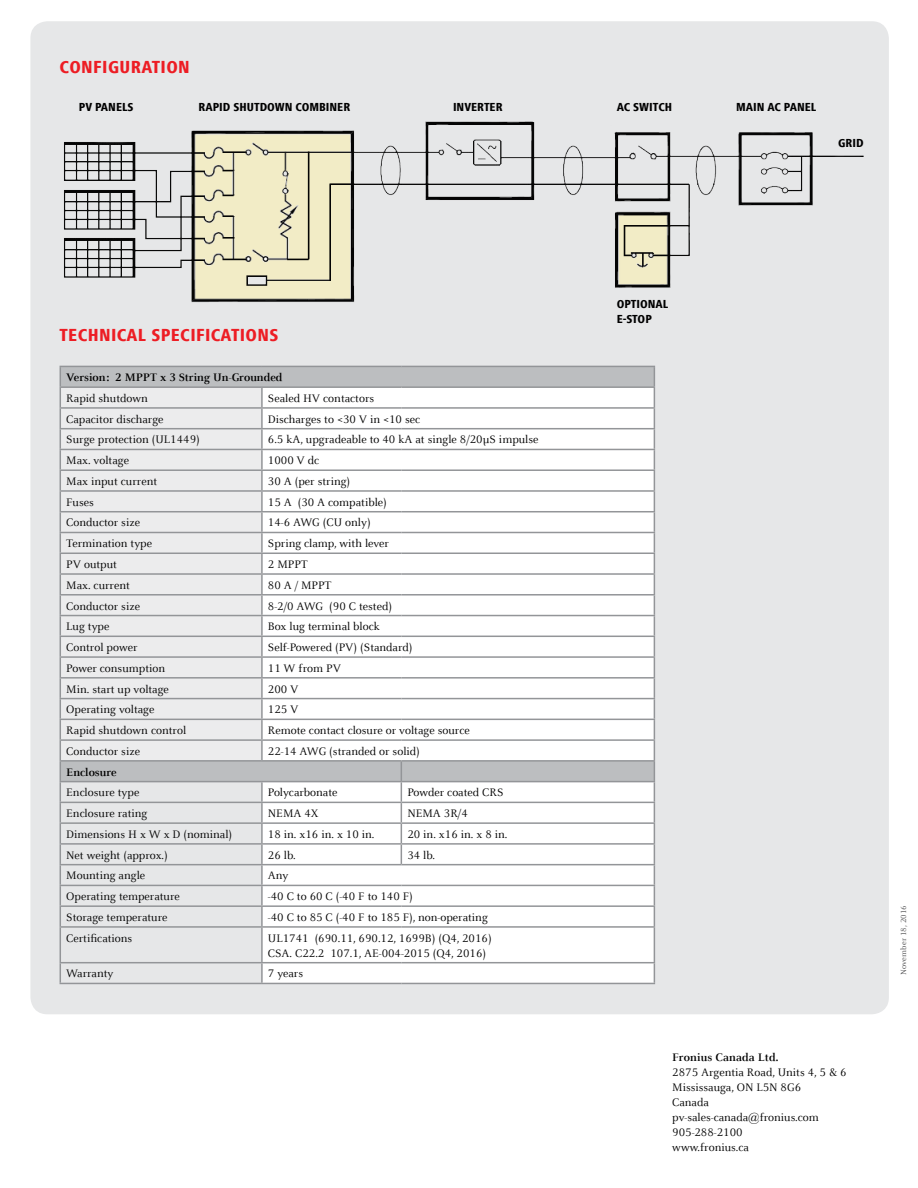
<style>
.page{position:relative;width:918px;height:1188px;background:#fff}
.page>*{position:absolute;margin:0;border:0;box-sizing:border-box;transform-origin:0 0}
.t1{font:800 condensed 18px "Frutiger Next Com";letter-spacing:.02em;color:#ed1d24}
.t2{font:12px/15px "Celeste Offc Pro";color:#000}
.t3{font:800 condensed 12px/15px "Frutiger Next Com";color:#000}
.t4{font:700 12px "Celeste Offc Pro";color:#000}
.t5{font:8.25px "Celeste Offc Pro";letter-spacing:.02em;color:#4d4d4f}
</style>
<div class="page">
<div style="left:30px;top:21px;width:859px;height:993px;background:#e6e7e8;border-radius:17px"></div>
<div style="left:263px;top:367px;width:391px;height:19px;background:#bcbec0"></div>
<svg style="left:263px;top:388px;width:391px;height:595px;background:#fbfbfb"></svg>
<div style="left:263px;top:409px;width:391px;height:351px;background:#fff"></div>
<div style="left:401px;top:761px;width:253px;height:21px;background:#bcbec0"></div>
<hr style="left:60px;top:366px;width:202px;height:1px;background:#939598">
<hr style="left:262px;top:366px;width:139px;height:1px;background:#939598">
<hr style="left:401px;top:366px;width:254px;height:1px;background:#939598">
<hr style="left:262px;top:386px;width:139px;height:2px;background:#939598">
<hr style="left:401px;top:386px;width:254px;height:2px;background:#939598">
<hr style="left:262px;top:407px;width:139px;height:2px;background:#939598">
<hr style="left:401px;top:407px;width:254px;height:2px;background:#939598">
<hr style="left:262px;top:428px;width:139px;height:1px;background:#939598">
<hr style="left:401px;top:428px;width:254px;height:1px;background:#939598">
<hr style="left:262px;top:449px;width:139px;height:1px;background:#939598">
<hr style="left:401px;top:449px;width:254px;height:1px;background:#939598">
<hr style="left:262px;top:469px;width:139px;height:2px;background:#939598">
<hr style="left:401px;top:469px;width:254px;height:2px;background:#939598">
<hr style="left:262px;top:490px;width:139px;height:2px;background:#939598">
<hr style="left:401px;top:490px;width:254px;height:2px;background:#939598">
<hr style="left:262px;top:511px;width:139px;height:1px;background:#939598">
<hr style="left:401px;top:511px;width:254px;height:1px;background:#939598">
<hr style="left:262px;top:532px;width:139px;height:1px;background:#939598">
<hr style="left:401px;top:532px;width:254px;height:1px;background:#939598">
<hr style="left:262px;top:553px;width:139px;height:1px;background:#939598">
<hr style="left:401px;top:553px;width:254px;height:1px;background:#939598">
<hr style="left:262px;top:573px;width:139px;height:2px;background:#939598">
<hr style="left:401px;top:573px;width:254px;height:2px;background:#939598">
<hr style="left:262px;top:594px;width:139px;height:2px;background:#939598">
<hr style="left:401px;top:594px;width:254px;height:2px;background:#939598">
<hr style="left:262px;top:615px;width:139px;height:1px;background:#939598">
<hr style="left:401px;top:615px;width:254px;height:1px;background:#939598">
<hr style="left:262px;top:636px;width:139px;height:1px;background:#939598">
<hr style="left:401px;top:636px;width:254px;height:1px;background:#939598">
<hr style="left:262px;top:656px;width:139px;height:2px;background:#939598">
<hr style="left:401px;top:656px;width:254px;height:2px;background:#939598">
<hr style="left:262px;top:677px;width:139px;height:2px;background:#939598">
<hr style="left:401px;top:677px;width:254px;height:2px;background:#939598">
<hr style="left:262px;top:698px;width:139px;height:1px;background:#939598">
<hr style="left:401px;top:698px;width:254px;height:1px;background:#939598">
<hr style="left:262px;top:719px;width:139px;height:1px;background:#939598">
<hr style="left:401px;top:719px;width:254px;height:1px;background:#939598">
<hr style="left:262px;top:739px;width:139px;height:2px;background:#939598">
<hr style="left:401px;top:739px;width:254px;height:2px;background:#939598">
<hr style="left:262px;top:760px;width:139px;height:2px;background:#939598">
<hr style="left:401px;top:760px;width:254px;height:2px;background:#939598">
<hr style="left:262px;top:781px;width:139px;height:1px;background:#939598">
<hr style="left:401px;top:781px;width:254px;height:1px;background:#939598">
<hr style="left:262px;top:802px;width:139px;height:1px;background:#939598">
<hr style="left:401px;top:802px;width:254px;height:1px;background:#939598">
<hr style="left:262px;top:822px;width:139px;height:2px;background:#939598">
<hr style="left:401px;top:822px;width:254px;height:2px;background:#939598">
<hr style="left:262px;top:843px;width:139px;height:2px;background:#939598">
<hr style="left:401px;top:843px;width:254px;height:2px;background:#939598">
<svg style="left:401px;top:762px;width:1px;height:102px"></svg>
<hr style="left:262px;top:864px;width:139px;height:1px;background:#939598">
<hr style="left:401px;top:864px;width:254px;height:1px;background:#939598">
<hr style="left:262px;top:885px;width:139px;height:1px;background:#939598">
<hr style="left:401px;top:885px;width:254px;height:1px;background:#939598">
<hr style="left:262px;top:905px;width:139px;height:2px;background:#939598">
<hr style="left:401px;top:905px;width:254px;height:2px;background:#939598">
<svg style="left:654px;top:367px;width:1px;height:559px"></svg>
<hr style="left:262px;top:926px;width:139px;height:2px;background:#939598">
<hr style="left:401px;top:926px;width:254px;height:2px;background:#939598">
<hr style="left:654px;top:928px;width:1px;height:34px;background:#939598">
<svg style="left:60px;top:367px;width:203px;height:616px"></svg>
<hr style="left:262px;top:962px;width:139px;height:1px;background:#939598">
<hr style="left:261px;top:963px;width:2px;height:20px;background:#939598">
<hr style="left:401px;top:962px;width:254px;height:1px;background:#939598">
<svg style="left:654px;top:963px;width:1px;height:20px"></svg>
<hr style="left:60px;top:983px;width:202px;height:1px;background:#939598">
<hr style="left:262px;top:983px;width:139px;height:1px;background:#939598">
<hr style="left:401px;top:983px;width:254px;height:1px;background:#939598">
<img style="left:64px;top:121px;width:800px;height:182px">
<h1 class="t1" style="left:60px;top:56px;width:132px">CONFIGURATION</h1>
<p class="t3" style="left:79px;top:99px;width:56px">PV PANELS</p>
<p class="t3" style="left:199px;top:99px;width:153px">RAPID SHUTDOWN COMBINER</p>
<p class="t3" style="left:453px;top:99px;width:51px">INVERTER</p>
<p class="t3" style="left:617px;top:99px;width:57px">AC SWITCH</p>
<p class="t3" style="left:736px;top:99px;width:82px">MAIN AC PANEL</p>
<p class="t3" style="left:838px;top:135px;width:27px">GRID</p>
<h1 class="t1" style="left:60px;top:324px;width:220px">TECHNICAL SPECIFICATIONS</h1>
<p class="t4" style="left:66px;top:370px;width:218px">Version: 2 MPPT x 3 String Un-Grounded</p>
<p class="t2" style="left:66px;top:391px;width:83px">Rapid shutdown</p>
<p class="t2" style="left:268px;top:391px;width:108px">Sealed HV contactors</p>
<p class="t2" style="left:66px;top:411px;width:99px">Capacitor discharge</p>
<p class="t2" style="left:268px;top:411px;width:154px">Discharges to &lt;30 V in &lt;10 sec</p>
<p class="t2" style="left:66px;top:432px;width:135px">Surge protection (UL1449)</p>
<p class="t2" style="left:268px;top:432px;width:272px">6.5 kA, upgradeable to 40 kA at single 8/20μS impulse</p>
<p class="t2" style="left:66px;top:453px;width:64px">Max. voltage</p>
<p class="t2" style="left:268px;top:453px;width:53px">1000 V dc</p>
<p class="t2" style="left:66px;top:474px;width:92px">Max input current</p>
<p class="t2" style="left:268px;top:474px;width:84px">30 A (per string)</p>
<p class="t2" style="left:66px;top:494px;width:29px">Fuses</p>
<p class="t2" style="left:268px;top:494px;width:120px">15 A (30 A compatible)</p>
<p class="t2" style="left:66px;top:515px;width:75px">Conductor size</p>
<p class="t2" style="left:268px;top:515px;width:104px">14-6 AWG (CU only)</p>
<p class="t2" style="left:66px;top:536px;width:87px">Termination type</p>
<p class="t2" style="left:268px;top:536px;width:123px">Spring clamp, with lever</p>
<p class="t2" style="left:66px;top:557px;width:52px">PV output</p>
<p class="t2" style="left:268px;top:557px;width:42px">2 MPPT</p>
<p class="t2" style="left:66px;top:577px;width:65px">Max. current</p>
<p class="t2" style="left:268px;top:577px;width:65px">80 A / MPPT</p>
<p class="t2" style="left:66px;top:598px;width:75px">Conductor size</p>
<p class="t2" style="left:268px;top:598px;width:126px">8-2/0 AWG (90 C tested)</p>
<p class="t2" style="left:66px;top:619px;width:45px">Lug type</p>
<p class="t2" style="left:268px;top:619px;width:113px">Box lug terminal block</p>
<p class="t2" style="left:66px;top:640px;width:73px">Control power</p>
<p class="t2" style="left:268px;top:640px;width:146px">Self-Powered (PV) (Standard)</p>
<p class="t2" style="left:66px;top:660px;width:100px">Power consumption</p>
<p class="t2" style="left:268px;top:660px;width:75px">11 W from PV</p>
<p class="t2" style="left:66px;top:681px;width:104px">Min. start up voltage</p>
<p class="t2" style="left:268px;top:681px;width:32px">200 V</p>
<p class="t2" style="left:66px;top:702px;width:90px">Operating voltage</p>
<p class="t2" style="left:268px;top:702px;width:32px">125 V</p>
<p class="t2" style="left:66px;top:723px;width:121px">Rapid shutdown control</p>
<p class="t2" style="left:268px;top:723px;width:203px">Remote contact closure or voltage source</p>
<p class="t2" style="left:66px;top:743px;width:75px">Conductor size</p>
<p class="t2" style="left:268px;top:743px;width:153px">22-14 AWG (stranded or solid)</p>
<p class="t4" style="left:66px;top:764px;width:52px">Enclosure</p>
<p class="t2" style="left:66px;top:785px;width:75px">Enclosure type</p>
<p class="t2" style="left:268px;top:785px;width:71px">Polycarbonate</p>
<p class="t2" style="left:407px;top:785px;width:98px">Powder coated CRS</p>
<p class="t2" style="left:66px;top:806px;width:83px">Enclosure rating</p>
<p class="t2" style="left:268px;top:806px;width:52px">NEMA 4X</p>
<p class="t2" style="left:407px;top:806px;width:62px">NEMA 3R/4</p>
<p class="t2" style="left:66px;top:826px;width:167px">Dimensions H x W x D (nominal)</p>
<p class="t2" style="left:268px;top:826px;width:108px">18 in. x16 in. x 10 in.</p>
<p class="t2" style="left:407px;top:826px;width:102px">20 in. x16 in. x 8 in.</p>
<p class="t2" style="left:66px;top:847px;width:103px">Net weight (approx.)</p>
<p class="t2" style="left:268px;top:847px;width:29px">26 lb.</p>
<p class="t2" style="left:407px;top:847px;width:29px">34 lb.</p>
<p class="t2" style="left:66px;top:868px;width:80px">Mounting angle</p>
<p class="t2" style="left:268px;top:868px;width:22px">Any</p>
<p class="t2" style="left:66px;top:889px;width:115px">Operating temperature</p>
<p class="t2" style="left:268px;top:889px;width:146px">-40 C to 60 C (-40 F to 140 F)</p>
<p class="t2" style="left:66px;top:910px;width:103px">Storage temperature</p>
<p class="t2" style="left:268px;top:910px;width:221px">-40 C to 85 C (-40 F to 185 F), non-operating</p>
<p class="t2" style="left:66px;top:930px;width:68px">Certifications</p>
<p class="t2" style="left:268px;top:930px;width:225px">UL1741 (690.11, 690.12, 1699B) (Q4, 2016)<br>CSA. C22.2 107.1, AE-004-2015 (Q4, 2016)</p>
<p class="t2" style="left:66px;top:966px;width:49px">Warranty</p>
<p class="t2" style="left:268px;top:966px;width:37px">7 years</p>
<p class="t3" style="left:617px;top:297px;width:53px">OPTIONAL<br>E-STOP</p>
<p class="t4" style="left:672px;top:1049px;width:108px">Fronius Canada Ltd.</p>
<p class="t2" style="left:672px;top:1064px;width:176px">2875 Argentia Road, Units 4, 5 &amp; 6<br>Mississauga, ON L5N 8G6<br>Canada pv-sales-canada@fronius.com<br>905-288-2100<br>www.fronius.ca</p>
<p class="t5" style="left:899px;top:975px;width:71px;rotate:-90deg">November 18, 2016</p>
</div>
